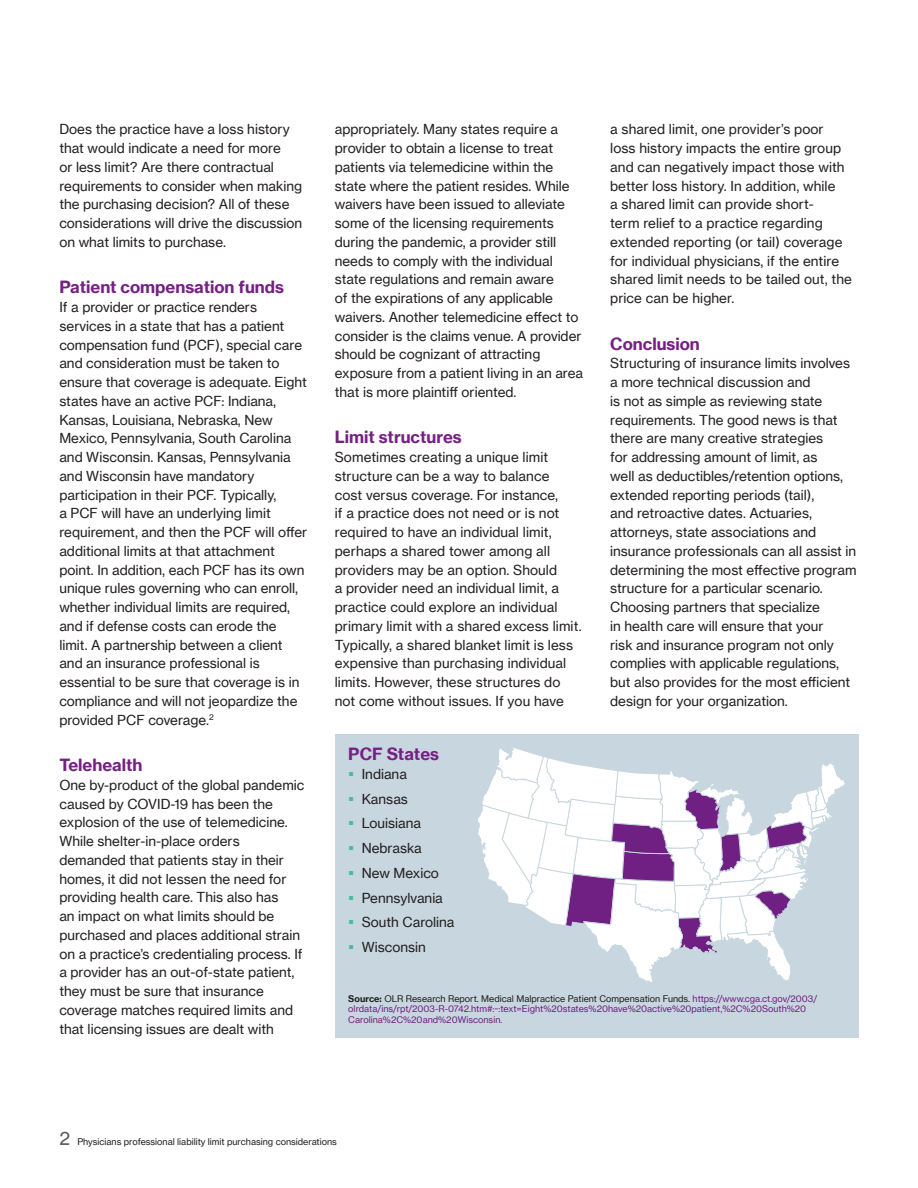
<style>
.page{position:relative;width:918px;height:1188px;background:#fff}
.page>*{position:absolute;margin:0;border:0;box-sizing:border-box;transform-origin:0 0}
.Subhead_1__11_13_Bol{font:16.5px "N Haas Grotesk TX Pro 75 Bd";color:#752183}
.Body_text_black{font:13.5px/18.8px "N Haas Grotesk TX Pro 55 Rg";color:#231f20}
.Page_Footer__6pt_Bla{font:9px/10.5px "N Haas Grotesk TX Pro 55 Rg";color:#702082}
.t1{font:9px "N Haas Grotesk TX Pro 55 Rg";color:#231f20}
.s1{font-family:"N Haas Grotesk TX Pro 75 Bd";color:#231f20}
.s2{color:#231f20}
.s3{font-size:18px;color:#57585a}
</style>
<div class="page">
<div style="left:335px;top:734px;width:524px;height:303px;background:#c8d7df"></div>
<svg style="left:478px;top:747px;width:358px;height:236px"></svg>
<p class="Body_text_black" style="left:59px;top:120px;width:244px">Does the practice have a loss history that would indicate a need for more<br>or less limit? Are there contractual requirements to consider when making the purchasing decision? All of these considerations will drive the discussion on what limits to purchase.</p>
<p class="Subhead_1__11_13_Bol" style="left:59px;top:277px;width:226px">Patient compensation funds</p>
<p class="Body_text_black" style="left:59px;top:298px;width:249px">If a provider or practice renders services in a state that has a patient compensation fund (PCF), special care and consideration must be taken to ensure that coverage is adequate. Eight states have an active PCF: Indiana, Kansas, Louisiana, Nebraska, New Mexico, Pennsylvania, South Carolina and Wisconsin. Kansas, Pennsylvania and Wisconsin have mandatory participation in their PCF. Typically,<br>a PCF will have an underlying limit requirement, and then the PCF will offer additional limits at that attachment point. In addition, each PCF has its own unique rules governing who can enroll, whether individual limits are required, and if defense costs can erode the limit. A partnership between a client and an insurance professional is essential to be sure that coverage is in compliance and will not jeopardize the provided PCF coverage.<sup>2</sup></p>
<p class="Subhead_1__11_13_Bol" style="left:59px;top:755px;width:85px">Telehealth</p>
<p class="Body_text_black" style="left:59px;top:775px;width:246px">One by-product of the global pandemic caused by COVID-19 has been the explosion of the use of telemedicine.<br>While shelter-in-place orders demanded that patients stay in their homes, it did not lessen the need for providing health care. This also has<br>an impact on what limits should be purchased and places additional strain on a practice’s credentialing process. If a provider has an out-of-state patient, they must be sure that insurance coverage matches required limits and that licensing issues are dealt with</p>
<p class="Body_text_black" style="left:335px;top:120px;width:250px">appropriately. Many states require a provider to obtain a license to treat patients via telemedicine within the state where the patient resides. While waivers have been issued to alleviate some of the licensing requirements during the pandemic, a provider still needs to comply with the individual state regulations and remain aware<br>of the expirations of any applicable waivers. Another telemedicine effect to consider is the claims venue. A provider should be cognizant of attracting exposure from a patient living in an area that is more plaintiff oriented.</p>
<p class="Subhead_1__11_13_Bol" style="left:335px;top:427px;width:129px">Limit structures</p>
<p class="Body_text_black" style="left:335px;top:448px;width:248px">Sometimes creating a unique limit structure can be a way to balance<br>cost versus coverage. For instance,<br>if a practice does not need or is not required to have an individual limit, perhaps a shared tower among all providers may be an option. Should<br>a provider need an individual limit, a practice could explore an individual primary limit with a shared excess limit.<br>Typically, a shared blanket limit is less expensive than purchasing individual limits. However, these structures do not come without issues. If you have</p>
<p class="Subhead_1__11_13_Bol" style="left:348px;top:744px;width:92px">PCF States</p>
<p class="Body_text_black" style="left:362px;top:765px;width:47px">Indiana</p>
<p class="Body_text_black" style="left:362px;top:789px;width:48px">Kansas</p>
<p class="Body_text_black" style="left:362px;top:814px;width:61px">Louisiana</p>
<p class="Body_text_black" style="left:362px;top:839px;width:62px">Nebraska</p>
<p class="Body_text_black" style="left:362px;top:864px;width:79px">New Mexico</p>
<p class="Body_text_black" style="left:362px;top:888px;width:83px">Pennsylvania</p>
<p class="Body_text_black" style="left:362px;top:913px;width:94px">South Carolina</p>
<p class="Body_text_black" style="left:362px;top:938px;width:66px">Wisconsin</p>
<p class="Body_text_black" style="left:610px;top:120px;width:243px">a shared limit, one provider’s poor loss history impacts the entire group and can negatively impact those with better loss history. In addition, while<br>a shared limit can provide short-<br>term relief to a practice regarding extended reporting (or tail) coverage for individual physicians, if the entire shared limit needs to be tailed out, the price can be higher.</p>
<p class="Subhead_1__11_13_Bol" style="left:610px;top:333px;width:91px">Conclusion</p>
<p class="Body_text_black" style="left:610px;top:354px;width:248px">Structuring of insurance limits involves a more technical discussion and<br>is not as simple as reviewing state requirements. The good news is that there are many creative strategies<br>for addressing amount of limit, as<br>well as deductibles/retention options, extended reporting periods (tail),<br>and retroactive dates. Actuaries, attorneys, state associations and insurance professionals can all assist in determining the most effective program structure for a particular scenario.<br>Choosing partners that specialize<br>in health care will ensure that your<br>risk and insurance program not only complies with applicable regulations, but also provides for the most efficient design for your organization.</p>
<p class="Page_Footer__6pt_Bla" style="left:348px;top:993px;width:471px"><span class="s1">Source:</span> <span class="s2">OLR Research Report. Medical Malpractice Patient Compensation Funds.</span> https://www.cga.ct.gov/2003/ olrdata/ins/rpt/2003-R-0742.htm#:~:text=Eight%20states%20have%20active%20patient,%2C%20South%20<br>Carolina%2C%20and%20Wisconsin.</p>
<p class="t1" style="left:59px;top:1137px;width:279px"><span class="s3">2</span> Physicians professional liability limit purchasing considerations</p>
</div>
